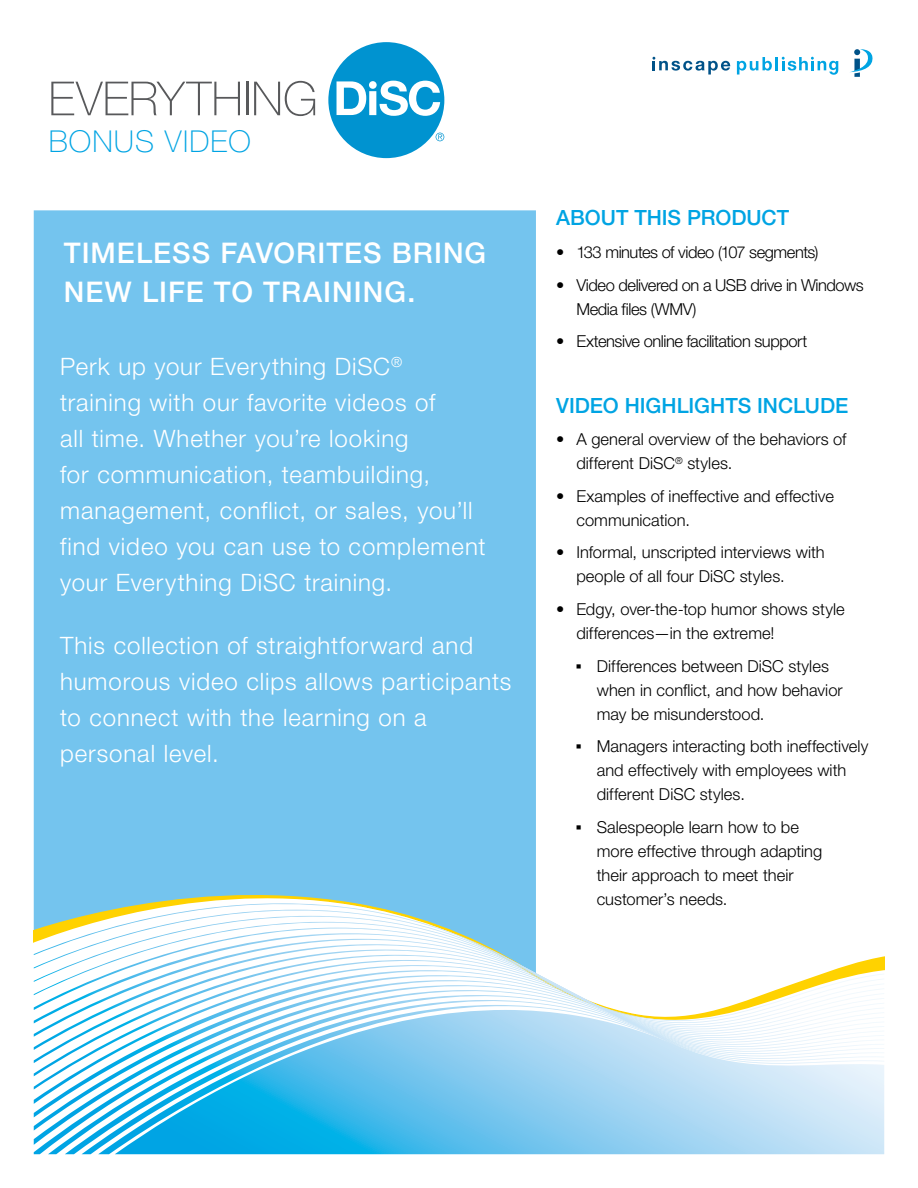
<style>
.page{position:relative;width:918px;height:1188px;background:#fff}
.page>*{position:absolute;margin:0;border:0;box-sizing:border-box;transform-origin:0 0}
.t1{font:100 30.15px "Helvetica Neue LT Std";letter-spacing:.04em;color:#00a4e3}
.t2{font:500 28.5px/39px "Helvetica Neue LT Std";letter-spacing:.035em;color:#fff}
.t3{font:300 24px/36px "Helvetica Neue LT Std";letter-spacing:.035em;color:#fff}
.t4{font:500 21px "Helvetica Neue LT Std";color:#00a4e3}
.t5{font:300 16.5px/24px "Helvetica Neue LT Std";color:#000}
.t6{font:300 16.5px "Helvetica Neue LT Std";letter-spacing:-.03em;color:#000}
.t7{font:300 16.5px/24px "Helvetica Neue LT Std";letter-spacing:-.025em;color:#000}
.s1{font-family:"Universal Std Newswith Comm Pi";font-weight:400}
</style>
<div class="page">
<div style="left:34px;top:210px;width:502px;height:662px;background:#74c4ee"></div>
<div style="left:34px;top:872px;width:502px;height:15px;background:#74c4ee"></div>
<div style="left:34px;top:887px;width:502px;height:5px;background:#74c4ee"></div>
<div style="left:34px;top:892px;width:502px;height:5px;background:#74c4ee"></div>
<svg style="left:34px;top:897px;width:502px;height:6px;background:#9fcfc8"></svg>
<svg style="left:34px;top:903px;width:502px;height:5px"></svg>
<svg style="left:34px;top:908px;width:502px;height:15px"></svg>
<svg style="left:34px;top:923px;width:502px;height:5px"></svg>
<svg style="left:34px;top:928px;width:502px;height:5px"></svg>
<svg style="left:34px;top:933px;width:502px;height:5px"></svg>
<svg style="left:34px;top:938px;width:502px;height:5px"></svg>
<svg style="left:49px;top:943px;width:487px;height:5px"></svg>
<svg style="left:39px;top:948px;width:497px;height:4px"></svg>
<svg style="left:34px;top:952px;width:850px;height:5px"></svg>
<svg style="left:49px;top:957px;width:835px;height:4px"></svg>
<svg style="left:37px;top:961px;width:847px;height:5px"></svg>
<svg style="left:34px;top:966px;width:850px;height:5px"></svg>
<svg style="left:34px;top:971px;width:848px;height:183px"></svg>
<svg style="left:48px;top:975px;width:834px;height:179px"></svg>
<svg style="left:65px;top:980px;width:817px;height:174px"></svg>
<svg style="left:82px;top:984px;width:800px;height:170px"></svg>
<svg style="left:98px;top:989px;width:786px;height:165px"></svg>
<svg style="left:115px;top:1010px;width:769px;height:144px"></svg>
<svg style="left:51px;top:82px;width:189px;height:33px"></svg>
<hr style="left:246px;top:82px;width:2px;height:33px;background:#58595b">
<svg style="left:254px;top:81px;width:61px;height:35px"></svg>
<svg style="left:328px;top:42px;width:116px;height:116px"></svg>
<svg style="left:850px;top:49px;width:22px;height:28px"></svg>
<svg style="left:652px;top:57px;width:78px;height:18px"></svg>
<svg style="left:737px;top:57px;width:101px;height:18px"></svg>
<h1 class="t1" style="left:49px;top:124px;width:204px">BONUS VIDEO</h1>
<h2 class="t2" style="left:64px;top:233px;width:424px">TIMELESS FAVORITES BRING<br>NEW LIFE TO TRAINING.</h2>
<p class="t3" style="left:60px;top:348px;width:427px">Perk up your Everything DiSC<sup>® </sup>training with our favorite videos of<br>all time. Whether you’re looking<br>for communication, teambuilding, management, conflict, or sales, you’ll find video you can use to complement your Everything DiSC training.</p>
<h3 class="t3" style="left:60px;top:627px;width:453px">This collection of straightforward and humorous video clips allows participants to connect with the learning on a personal level.</h3>
<p class="t4" style="left:556px;top:205px;width:229px">ABOUT THIS PRODUCT</p>
<p class="t6" style="left:556px;top:242px;width:264px">• 133 minutes of video (107 segments)</p>
<p class="t7" style="left:576px;top:272px;width:289px;text-indent:-20px">• Video delivered on a USB drive in Windows<br>Media files (WMV)</p>
<p class="t6" style="left:556px;top:331px;width:253px">• Extensive online facilitation support</p>
<p class="t4" style="left:556px;top:393px;width:294px">VIDEO HIGHLIGHTS INCLUDE</p>
<p class="t5" style="left:576px;top:427px;width:272px;text-indent:-20px">• A general overview of the behaviors of different DiSC<sup>®</sup> styles.</p>
<p class="t5" style="left:576px;top:484px;width:259px;text-indent:-20px">• Examples of ineffective and effective communication.</p>
<p class="t5" style="left:576px;top:540px;width:250px;text-indent:-20px">• Informal, unscripted interviews with people of all four DiSC styles.</p>
<p class="t5" style="left:576px;top:597px;width:270px;text-indent:-20px">• Edgy, over-the-top humor shows style differences—in the extreme!</p>
<p class="t5" style="left:597px;top:654px;width:248px;text-indent:-20px"><span class="s1">▪</span> Differences between DiSC styles when in conflict, and how behavior may be misunderstood.</p>
<p class="t5" style="left:597px;top:734px;width:273px;text-indent:-20px"><span class="s1">▪</span> Managers interacting both ineffectively and effectively with employees with different DiSC styles.</p>
<p class="t5" style="left:597px;top:815px;width:227px;text-indent:-20px"><span class="s1">▪</span> Salespeople learn how to be more effective through adapting their approach to meet their customer’s needs.</p>
</div>
